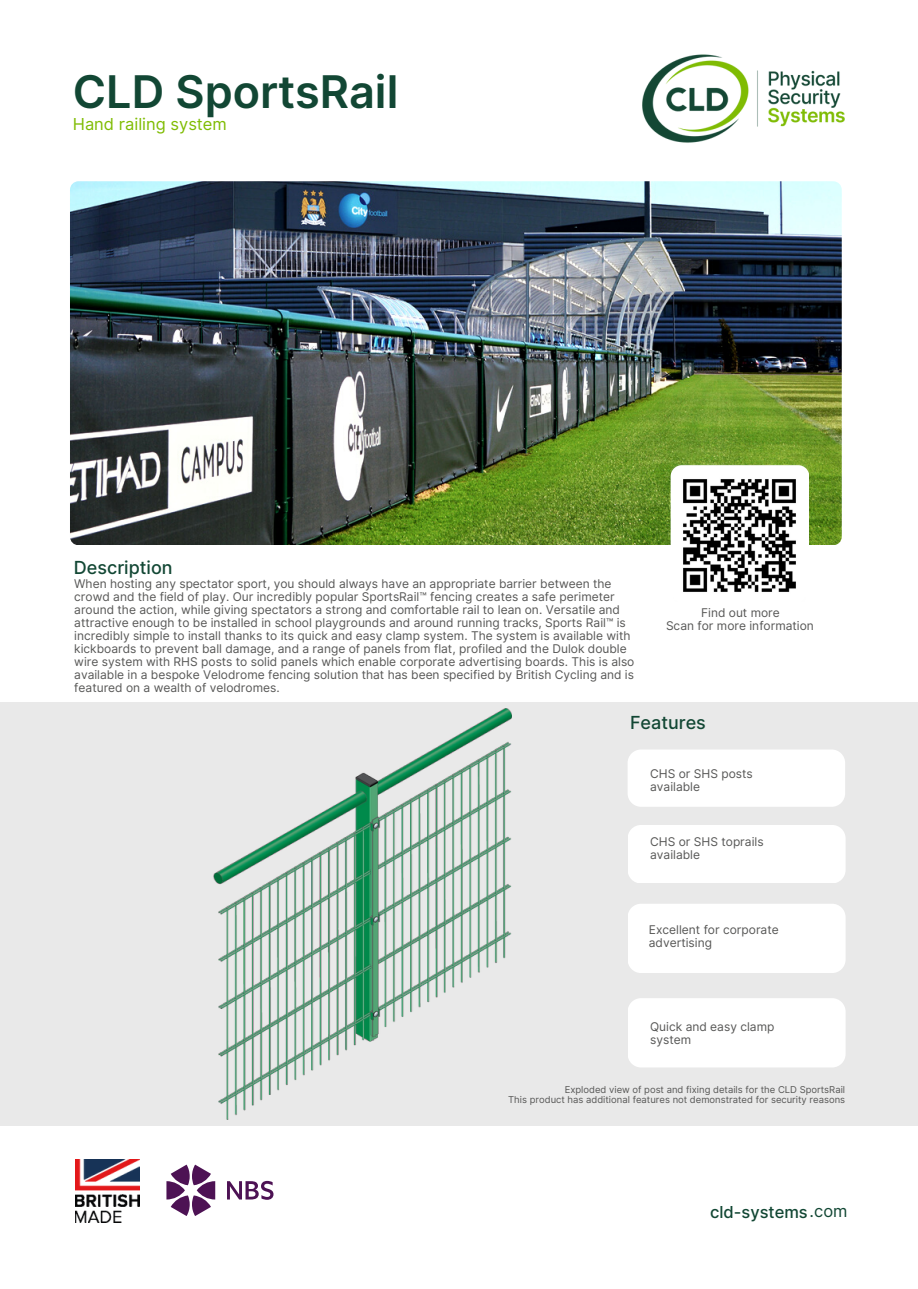
<style>
.page{position:relative;width:918px;height:1289px;background:#fff}
.page>*{position:absolute;margin:0;border:0;box-sizing:border-box;transform-origin:0 0}
.t1{font:600 45px "Inter";color:#124734}
.t2{font:500 18px "Inter";color:#124734}
.t3{font:16.5px "Inter";color:#7fbc03}
.t4{font:500 16.5px "Inter";color:#124734}
.t5{font:12px/13px "Inter";color:#575756}
.t6{font:9.45px/10.2px "Inter";color:#575756;text-align:right}
.s1{font-weight:400}
</style>
<div class="page">
<div style="left:0;top:654px;width:918px;height:471px;background:#e9e9e9"></div>
<div style="left:0;top:230px;width:918px;height:471px;background:#fff"></div>
<img style="left:70px;top:181px;width:772px;height:364px;border-radius:9px">
<div style="left:628px;top:750px;width:217px;height:56px;background:#fff"></div>
<div style="left:671px;top:465px;width:138px;height:139px;background:#fff;border-radius:11px"></div>
<div style="left:628px;top:825px;width:217px;height:57px;background:#fff"></div>
<div style="left:628px;top:904px;width:217px;height:68px;background:#fff"></div>
<img style="left:75px;top:1159px;width:64px;height:62px">
<img style="left:642px;top:54px;width:203px;height:89px">
<img style="left:213px;top:708px;width:299px;height:411px">
<div style="left:628px;top:998px;width:217px;height:69px;background:#fff"></div>
<svg style="left:166px;top:1164px;width:49px;height:51px"></svg>
<svg style="left:227px;top:1180px;width:47px;height:19px"></svg>
<img style="left:673px;top:469px;width:123px;height:123px">
<h1 class="t1" style="left:73px;top:64px;width:327px">CLD SportsRail</h1>
<h3 class="t3" style="left:73px;top:114px;width:156px">Hand railing system</h3>
<h2 class="t2" style="left:74px;top:556px;width:100px">Description</h2>
<p class="t5" style="left:74px;top:577px;width:562px">When hosting any spectator sport, you should always have an appropriate barrier between the crowd and the field of play. Our incredibly popular SportsRail™ fencing creates a safe perimeter around the action, while giving spectators a strong and comfortable rail to lean on. Versatile and attractive enough to be installed in school playgrounds and around running tracks, Sports Rail™ is incredibly simple to install thanks to its quick and easy clamp system. The system is available with kickboards to prevent ball damage, and a range of panels from flat, profiled and the Dulok double wire system with RHS posts to solid panels which enable corporate advertising boards. This is also available in a bespoke Velodrome fencing solution that has been specified by British Cycling and is featured on a wealth of velodromes.</p>
<p class="t5" style="left:666px;top:605px;width:149px;line-height:13.5px;text-align:center">Find out more<br>Scan for more information</p>
<h2 class="t2" style="left:630px;top:711px;width:77px">Features</h2>
<p class="t5" style="left:650px;top:766px;width:104px">CHS or SHS posts available</p>
<p class="t5" style="left:650px;top:835px;width:115px">CHS or SHS toprails available</p>
<p class="t5" style="left:649px;top:922px;width:131px">Excellent for corporate advertising</p>
<p class="t5" style="left:650px;top:1019px;width:126px">Quick and easy clamp system</p>
<p class="t6" style="left:508px;top:1083px;width:338px">Exploded view of post and fixing details for the CLD SportsRail<br>This product has additional features not demonstrated for security reasons</p>
<h3 class="t4" style="left:710px;top:1202px;width:139px">cld-systems<span class="s1">.com</span></h3>
</div>
